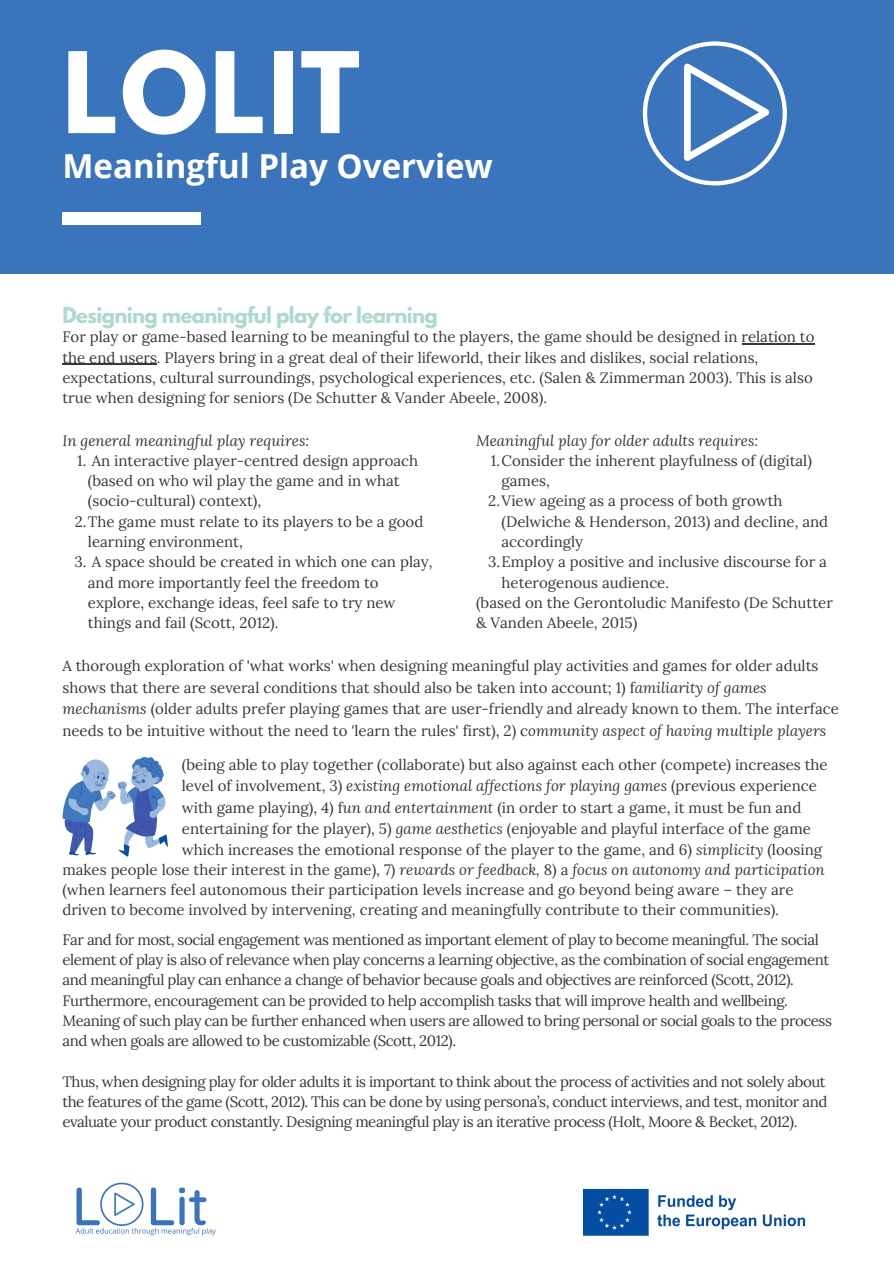
<style>
.page{position:relative;width:894px;height:1264px;background:#fff}
.page>*{position:absolute;margin:0;border:0;box-sizing:border-box;transform-origin:0 0}
.t1{font:700 99.3px "League Spartan";letter-spacing:.02em;color:#fff}
.t2{font:700 33px "Open Sans";color:#fff}
.t3{font:700 19.5px "League Spartan";letter-spacing:-.03em;color:#add9d2}
.t4{font:15px/20.2px "Lora";color:#383838}
.t5{font:15px/20.2px "Lora";letter-spacing:-.03em;color:#383838}
.t6{font:italic 15px "Lora";color:#383838}
.s1{font-style:italic}
</style>
<div class="page">
<div style="left:0;top:0;width:893px;height:273px;background:#3a74bc"></div>
<div style="left:62px;top:212px;width:139px;height:13px;background:#fff"></div>
<img style="left:75px;top:1182px;width:141px;height:54px">
<img style="left:583px;top:1188px;width:223px;height:48px">
<svg style="left:642px;top:41px;width:144px;height:144px"></svg>
<svg style="left:62px;top:757px;width:106px;height:99px"></svg>
<hr style="left:741px;top:343px;width:73px;height:1px;background:#383838">
<hr style="left:62px;top:363px;width:95px;height:2px;background:#383838">
<p class="t1" style="left:62px;top:44px;width:299px">LOLIT</p>
<p class="t2" style="left:62px;top:143px;width:432px">Meaningful Play Overview</p>
<p class="t3" style="left:62px;top:305px;width:377px">Designing meaningful play for learning</p>
<p class="t4" style="left:62px;top:326px;width:753px">For play or game-based learning to be meaningful to the players, the game should be designed in relation to the end users. Players bring in a great deal of their lifeworld, their likes and dislikes, social relations, expectations, cultural surroundings, psychological experiences, etc. (Salen &amp; Zimmerman 2003). This is also true when designing for seniors (De Schutter &amp; Vander Abeele, 2008).</p>
<p class="t6" style="left:62px;top:430px;width:248px">In general meaningful play requires:</p>
<p class="t4" style="left:88px;top:450px;width:332px;text-indent:-11px">1. An interactive player-centred design approach (based on who wil play the game and in what (socio-cultural) context),</p>
<p class="t4" style="left:88px;top:511px;width:337px;text-indent:-13px">2.The game must relate to its players to be a good learning environment,</p>
<p class="t4" style="left:88px;top:551px;width:346px;text-indent:-14px">3. A space should be created in which one can play, and more importantly feel the freedom to explore, exchange ideas, feel safe to try new things and fail (Scott, 2012).</p>
<p class="t6" style="left:476px;top:430px;width:283px">Meaningful play for older adults requires:</p>
<p class="t4" style="left:501px;top:450px;width:312px;text-indent:-11px">1.Consider the inherent playfulness of (digital) games,</p>
<p class="t4" style="left:501px;top:491px;width:328px;text-indent:-13px">2.View ageing as a process of both growth (Delwiche &amp; Henderson, 2013) and decline, and accordingly</p>
<p class="t4" style="left:501px;top:551px;width:327px;text-indent:-14px">3.Employ a positive and inclusive discourse for a heterogenous audience.</p>
<p class="t4" style="left:476px;top:592px;width:358px">(based on the Gerontoludic Manifesto (De Schutter &amp; Vanden Abeele, 2015)</p>
<p class="t4" style="left:62px;top:655px;width:777px;line-height:21.5px">A thorough exploration of 'what works' when designing meaningful play activities and games for older adults shows that there are several conditions that should also be taken into account; 1) f<span class="s1">amiliarity of games mechanisms</span> (older adults prefer playing games that are user-friendly and already known to them. The interface needs to be intuitive without the need to 'learn the rules' first), 2) c<span class="s1">ommunity aspect of having multiple players</span></p>
<p class="t4" style="left:182px;top:753px;width:647px;line-height:21.5px">(being able to play together (collaborate) but also against each other (compete) increases the level of involvement, 3) <span class="s1">existing emotional affections for playing games</span> (previous experience with game playing), 4) f<span class="s1">un and entertainment</span> (in order to start a game, it must be fun and entertaining for the player), 5) <span class="s1">game aesthetics</span> (enjoyable and playful interface of the game which increases the emotional response of the player to the game, and 6) <span class="s1">simplicity</span> (loosing</p>
<p class="t4" style="left:62px;top:859px;width:763px">makes people lose their interest in the game), 7) <span class="s1">rewards or feedback,</span> 8) a <span class="s1">focus on autonomy and participation </span>(when learners feel autonomous their participation levels increase and go beyond being aware – they are driven to become involved by intervening, creating and meaningfully contribute to their communities).</p>
<p class="t5" style="left:62px;top:929px;width:771px">Far and for most, social engagement was mentioned as important element of play to become meaningful. The social element of play is also of relevance when play concerns a learning objective, as the combination of social engagement and meaningful play can enhance a change of behavior because goals and objectives are reinforced (Scott, 2012).<br>Furthermore, encouragement can be provided to help accomplish tasks that will improve health and wellbeing.<br>Meaning of such play can be further enhanced when users are allowed to bring personal or social goals to the process and when goals are allowed to be customizable (Scott, 2012).</p>
<p class="t4" style="left:62px;top:1071px;width:766px;text-align:justify">Thus, when designing play for older adults it is important to think about the process of activities and not solely about the features of the game (Scott, 2012). This can be done by using persona’s, conduct interviews, and test, monitor and evaluate your product constantly. Designing meaningful play is an iterative process (Holt, Moore &amp; Becket, 2012).</p>
</div>
